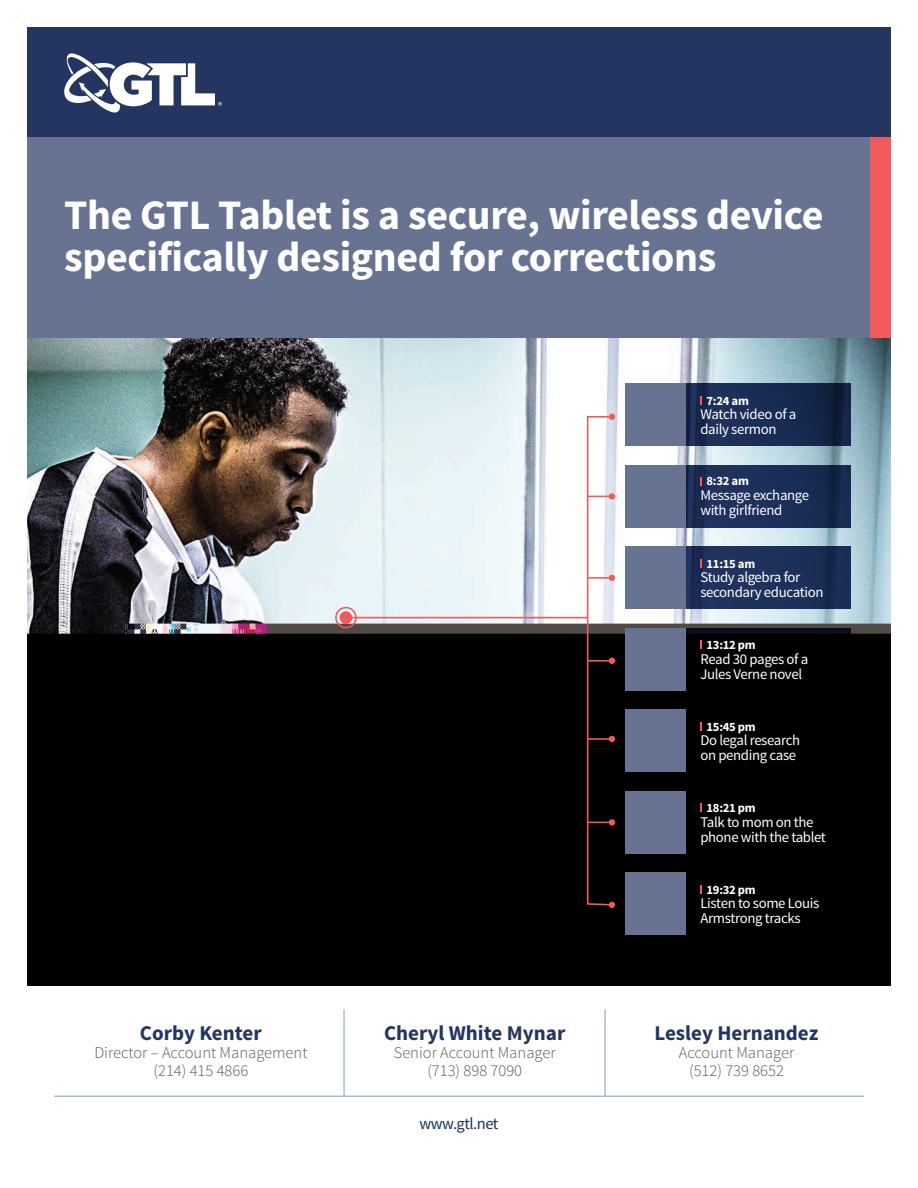
<style>
.page{position:relative;width:918px;height:1188px;background:#fff}
.page>*{position:absolute;margin:0;border:0;box-sizing:border-box;transform-origin:0 0}
.t1{font:700 42px/42.5px "Source Sans Pro";letter-spacing:-.01em;color:#fff}
.t2{font:700 21px "Source Sans Pro";color:#233560}
.t3{font:300 16.5px/18px "Source Sans Pro";color:#57585a;text-align:center}
.t4{font:16.5px "Source Sans Pro";letter-spacing:-.03em;color:#17355c}
.t5{font:14.85px/14.9px "Source Sans Pro";letter-spacing:-.025em;color:#fff}
.t6{font:700 12.75px "Source Sans Pro";letter-spacing:-.025em;color:#fff}
</style>
<div class="page">
<img style="left:27px;top:338px;width:864px;height:648px">
<div style="left:27px;top:27px;width:864px;height:110px;background:#233560"></div>
<div style="left:27px;top:137px;width:844px;height:201px;background:#677391"></div>
<div style="left:871px;top:137px;width:20px;height:201px;background:#f05a5a"></div>
<hr style="left:54px;top:1096px;width:810px;height:1px;background:#75a2b8">
<hr style="left:344px;top:1010px;width:1px;height:86px;background:#75a2b8">
<hr style="left:605px;top:1010px;width:1px;height:86px;background:#75a2b8">
<svg style="left:64px;top:53px;width:158px;height:60px"></svg>
<svg style="left:686px;top:384px;width:165px;height:62px;background:#17294f"></svg>
<div style="left:625px;top:384px;width:61px;height:62px;background:#677391"></div>
<svg style="left:686px;top:465px;width:165px;height:63px;background:#1a2d55"></svg>
<div style="left:625px;top:465px;width:61px;height:63px;background:#677391"></div>
<div style="left:637px;top:547px;width:214px;height:62px;background:#233560"></div>
<div style="left:625px;top:547px;width:61px;height:62px;background:#677391"></div>
<svg style="left:686px;top:628px;width:165px;height:63px;background:#010102"></svg>
<div style="left:625px;top:628px;width:61px;height:63px;background:#677391"></div>
<div style="left:637px;top:710px;width:214px;height:62px;background:#000"></div>
<div style="left:625px;top:710px;width:61px;height:62px;background:#677391"></div>
<div style="left:637px;top:791px;width:214px;height:63px;background:#000"></div>
<div style="left:625px;top:791px;width:61px;height:63px;background:#677391"></div>
<div style="left:637px;top:873px;width:214px;height:62px;background:#000"></div>
<div style="left:625px;top:873px;width:61px;height:62px;background:#677391"></div>
<svg style="left:700px;top:396px;width:2px;height:9px"></svg>
<svg style="left:700px;top:477px;width:2px;height:8px"></svg>
<svg style="left:700px;top:559px;width:2px;height:9px"></svg>
<svg style="left:700px;top:641px;width:2px;height:8px"></svg>
<svg style="left:700px;top:722px;width:2px;height:9px"></svg>
<svg style="left:700px;top:804px;width:2px;height:8px"></svg>
<svg style="left:700px;top:885px;width:2px;height:9px"></svg>
<hr style="left:346px;top:617px;width:242px;height:1px;background:#f05a5a">
<div style="left:340px;top:611px;width:12px;height:13px;background:#f05a5a;border-radius:50%"></div>
<svg style="left:586px;top:414px;width:29px;height:494px"></svg>
<div style="left:609px;top:819px;width:6px;height:7px;background:#f05a5a;border-radius:50%"></div>
<div style="left:335px;top:607px;width:22px;height:21px;border:2px solid #f05a5a;border-radius:50%"></div>
<h1 class="t1" style="left:64px;top:195px;width:761px">The GTL Tablet is a secure, wireless device specifically designed for corrections</h1>
<p class="t6" style="left:707px;top:392px;width:44px">7:24 am</p>
<p class="t5" style="left:700px;top:407px;width:98px">Watch video of a daily sermon</p>
<p class="t6" style="left:707px;top:473px;width:44px">8:32 am</p>
<p class="t5" style="left:700px;top:488px;width:110px">Message exchange with girlfriend</p>
<p class="t6" style="left:707px;top:555px;width:50px">11:15 am</p>
<p class="t5" style="left:700px;top:570px;width:125px">Study algebra for secondary education</p>
<p class="t6" style="left:707px;top:637px;width:51px">13:12 pm</p>
<p class="t5" style="left:700px;top:652px;width:110px">Read 30 pages of a<br>Jules Verne novel</p>
<p class="t6" style="left:707px;top:718px;width:51px">15:45 pm</p>
<p class="t5" style="left:700px;top:733px;width:101px">Do legal research on pending case</p>
<p class="t6" style="left:707px;top:800px;width:51px">18:21 pm</p>
<p class="t5" style="left:700px;top:815px;width:127px">Talk to mom on the phone with the tablet</p>
<h2 class="t2" style="left:140px;top:1019px;width:123px">Corby Kenter</h2>
<p class="t3" style="left:94px;top:1043px;width:215px">Director – Account Management (214) 415 4866</p>
<h2 class="t2" style="left:384px;top:1019px;width:183px">Cheryl White Mynar</h2>
<p class="t3" style="left:394px;top:1043px;width:163px">Senior Account Manager (713) 898 7090</p>
<p class="t4" style="left:420px;top:1113px;width:80px">www.gtl.net</p>
<p class="t6" style="left:707px;top:881px;width:51px">19:32 pm</p>
<p class="t5" style="left:700px;top:896px;width:120px">Listen to some Louis<br>Armstrong tracks</p>
<h2 class="t2" style="left:655px;top:1019px;width:165px">Lesley Hernandez</h2>
<p class="t3" style="left:679px;top:1043px;width:117px">Account Manager (512) 739 8652</p>
</div>
